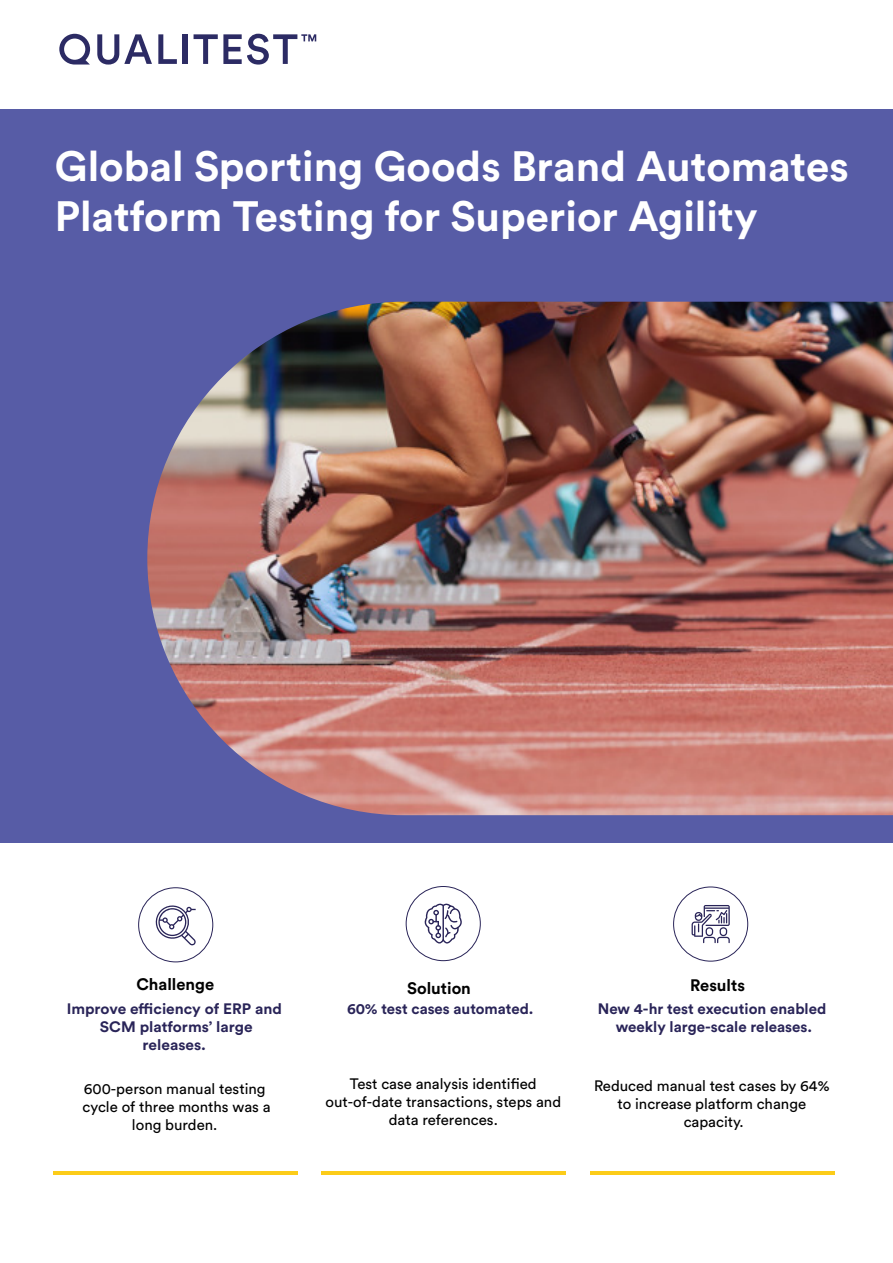
<style>
.page{position:relative;width:893px;height:1263px;background:#fff}
.page>*{position:absolute;margin:0;border:0;box-sizing:border-box;transform-origin:0 0}
.t1{font:700 42px/50.4px "Circular Std";color:#fff}
.t2{font:700 16.5px "Circular Std";color:#000}
.t3{font:15px/18px "Circular Std";color:#000;text-align:center}
.t4{font:700 15px/18px "Circular Std";color:#292458;text-align:center}
</style>
<div class="page">
<svg style="left:155px;top:905px;width:41px;height:41px"></svg>
<div style="left:138px;top:887px;width:75px;height:75px;border:1px solid #292458;border-radius:50%"></div>
<svg style="left:424px;top:903px;width:38px;height:40px"></svg>
<div style="left:406px;top:886px;width:75px;height:75px;border:1px solid #292458;border-radius:50%"></div>
<svg style="left:692px;top:905px;width:38px;height:38px"></svg>
<div style="left:673px;top:887px;width:75px;height:74px;border:1px solid #292458;border-radius:50%"></div>
<hr style="left:321px;top:1171px;width:244px;height:3px;background:#fccc19">
<hr style="left:53px;top:1171px;width:244px;height:3px;background:#fccc19">
<hr style="left:591px;top:1171px;width:244px;height:3px;background:#fccc19">
<div style="left:0;top:109px;width:893px;height:734px;background:#575ca6"></div>
<img style="left:147px;top:302px;width:746px;height:513px">
<svg style="left:158px;top:34px;width:19px;height:30px"></svg>
<div style="left:183px;top:34px;width:5px;height:30px;background:#2c2b64"></div>
<svg style="left:59px;top:34px;width:31px;height:31px"></svg>
<svg style="left:97px;top:34px;width:55px;height:31px"></svg>
<svg style="left:194px;top:34px;width:122px;height:31px"></svg>
<h1 class="t1" style="left:55px;top:144px;width:795px">Global Sporting Goods Brand Automates<br>Platform Testing for Superior Agility</h1>
<p class="t2" style="left:136px;top:978px;width:79px">Challenge</p>
<p class="t2" style="left:407px;top:982px;width:65px">Solution</p>
<p class="t4" style="left:67px;top:1001px;width:217px">Improve efficiency of ERP and<br>SCM platforms’ large releases.</p>
<p class="t4" style="left:347px;top:1001px;width:188px">60% test cases automated.</p>
<p class="t3" style="left:83px;top:1081px;width:189px">600-person manual testing cycle of three months was a long burden.</p>
<p class="t3" style="left:325px;top:1076px;width:237px">Test case analysis identified out-of-date transactions, steps and data references.</p>
<p class="t2" style="left:690px;top:978px;width:56px">Results</p>
<p class="t4" style="left:598px;top:1001px;width:230px">New 4-hr test execution enabled weekly large-scale releases.</p>
<p class="t3" style="left:594px;top:1077px;width:237px">Reduced manual test cases by 64% to increase platform change capacity.</p>
</div>
